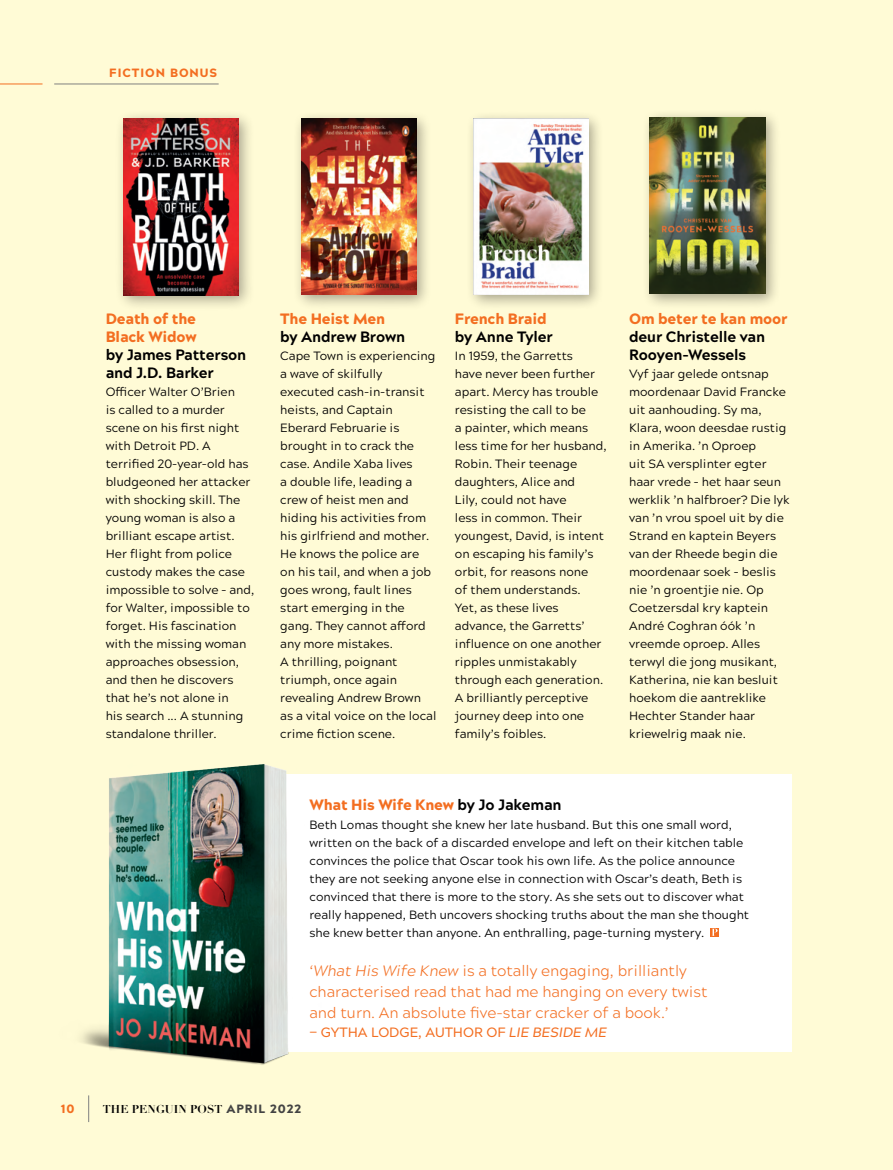
<style>
.page{position:relative;width:893px;height:1170px;background:#fff}
.page>*{position:absolute;margin:0;border:0;box-sizing:border-box;transform-origin:0 0}
.t1{font:300 15px/21px "Acherus Grotesque";color:#f36e21}
.t2{font:900 15px/18px "Acherus Grotesque";letter-spacing:-.01em;color:#f36e21}
.t3{font:800 15px/18px "Acherus Grotesque";letter-spacing:-.01em;color:#000}
.t4{font:500 13.5px "Acherus Grotesque";color:#f36e21}
.t5{font:12px/18px "Acherus Grotesque";color:#000}
.t6{font:900 12px "Acherus Grotesque";letter-spacing:.08em;color:#f36e21}
.t7{font:700 11.25px "Didot LH";letter-spacing:.01em;color:#000}
.s1{font-weight:800;color:#000}
.s2{font-style:italic}
.s3{font-family:"Acherus Grotesque";font-weight:900;font-size:12px;color:#434343}
</style>
<div class="page">
<div style="left:0;top:0;width:893px;height:1169px;background:#fffbd6"></div>
<div style="left:155px;top:774px;width:636px;height:278px;background:#fff"></div>
<div style="left:115px;top:110px;width:140px;height:201px;background:#000;opacity:.35"></div>
<img style="left:123px;top:118px;width:115px;height:177px">
<div style="left:642px;top:109px;width:139px;height:200px;background:#000;opacity:.35"></div>
<img style="left:650px;top:117px;width:115px;height:177px">
<div style="left:293px;top:110px;width:139px;height:201px;background:#000;opacity:.35"></div>
<img style="left:301px;top:119px;width:115px;height:176px">
<div style="left:465px;top:110px;width:139px;height:201px;background:#000;opacity:.35"></div>
<img style="left:473px;top:119px;width:115px;height:176px">
<img style="left:81px;top:764px;width:208px;height:343px">
<svg style="left:88px;top:1095px;width:1px;height:26px"></svg>
<hr style="left:0;top:84px;width:43px;height:1px;background:#f36e21">
<hr style="left:54px;top:84px;width:165px;height:1px;background:#808080">
<div style="left:710px;top:927px;width:9px;height:9px;background:#f36e21"></div>
<svg style="left:712px;top:928px;width:6px;height:7px"></svg>
<p class="t6" style="left:109px;top:62px;width:109px">FICTION BONUS</p>
<p class="t2" style="left:106px;top:309px;width:93px">Death of the<br>Black Widow</p>
<p class="t3" style="left:106px;top:345px;width:142px">by James Patterson and J.D. Barker</p>
<p class="t5" style="left:106px;top:382px;width:150px">Officer Walter O’Brien<br>is called to a murder scene on his first night with Detroit PD. A terrified 20-year-old has bludgeoned her attacker with shocking skill. The young woman is also a brilliant escape artist.<br>Her flight from police custody makes the case impossible to solve – and, for Walter, impossible to forget. His fascination with the missing woman approaches obsession, and then he discovers that he’s not alone in<br>his search ... A stunning standalone thriller.</p>
<p class="t2" style="left:280px;top:309px;width:106px">The Heist Men</p>
<p class="t3" style="left:280px;top:327px;width:126px">by Andrew Brown</p>
<p class="t5" style="left:280px;top:346px;width:158px">Cape Town is experiencing a wave of skilfully executed cash-in-transit heists, and Captain<br>Eberard Februarie is brought in to crack the case. Andile Xaba lives<br>a double life, leading a crew of heist men and hiding his activities from his girlfriend and mother.<br>He knows the police are on his tail, and when a job goes wrong, fault lines start emerging in the gang. They cannot afford any more mistakes.<br>A thrilling, poignant triumph, once again revealing Andrew Brown as a vital voice on the local crime fiction scene.</p>
<p class="t2" style="left:455px;top:309px;width:93px">French Braid</p>
<p class="t3" style="left:455px;top:327px;width:99px">by Anne Tyler</p>
<p class="t5" style="left:455px;top:346px;width:153px">In 1959, the Garretts<br>have never been further apart. Mercy has trouble resisting the call to be<br>a painter, which means less time for her husband,<br>Robin. Their teenage daughters, Alice and<br>Lily, could not have<br>less in common. Their youngest, David, is intent on escaping his family’s orbit, for reasons none<br>of them understands.<br>Yet, as these lives advance, the Garretts’ influence on one another ripples unmistakably through each generation.<br>A brilliantly perceptive journey deep into one family’s foibles.</p>
<p class="t2" style="left:629px;top:309px;width:160px">Om beter te kan moor</p>
<p class="t3" style="left:629px;top:327px;width:137px">deur Christelle van<br>Rooyen-Wessels</p>
<p class="t5" style="left:629px;top:364px;width:162px">Vyf jaar gelede ontsnap moordenaar David Francke uit aanhouding. Sy ma,<br>Klara, woon deesdae rustig in Amerika. ’n Oproep<br>uit SA versplinter egter haar vrede – het haar seun werklik ’n halfbroer? Die lyk van ’n vrou spoel uit by die<br>Strand en kaptein Beyers van der Rheede begin die moordenaar soek – beslis nie ’n groentjie nie. Op<br>Coetzersdal kry kaptein<br>André Coghran óók ’n vreemde oproep. Alles terwyl die jong musikant,<br>Katherina, nie kan besluit hoekom die aantreklike<br>Hechter Stander haar kriewelrig maak nie.</p>
<p class="t2" style="left:309px;top:795px;width:254px">What His Wife Knew <span class="s1">by Jo Jakeman</span></p>
<p class="t5" style="left:309px;top:814px;width:441px">Beth Lomas thought she knew her late husband. But this one small word, written on the back of a discarded envelope and left on their kitchen table convinces the police that Oscar took his own life. As the police announce they are not seeking anyone else in connection with Oscar’s death, Beth is convinced that there is more to the story. As she sets out to discover what really happened, Beth uncovers shocking truths about the man she thought she knew better than anyone. An enthralling, page-turning mystery.</p>
<p class="t1" style="left:309px;top:958px;width:400px">‘<span class="s2">What His Wife Knew</span> is a totally engaging, brilliantly characterised read that had me hanging on every twist and turn. An absolute five-star cracker of a book.’</p>
<p class="t4" style="left:309px;top:1020px;width:299px">– GYTHA LODGE, AUTHOR OF <span class="s2">LIE BESIDE ME</span></p>
<p class="t6" style="left:61px;top:1098px;width:15px">10</p>
<p class="t7" style="left:103px;top:1101px;width:200px">THE PENGUIN POST <span class="s3">APRIL 2022</span></p>
</div>
